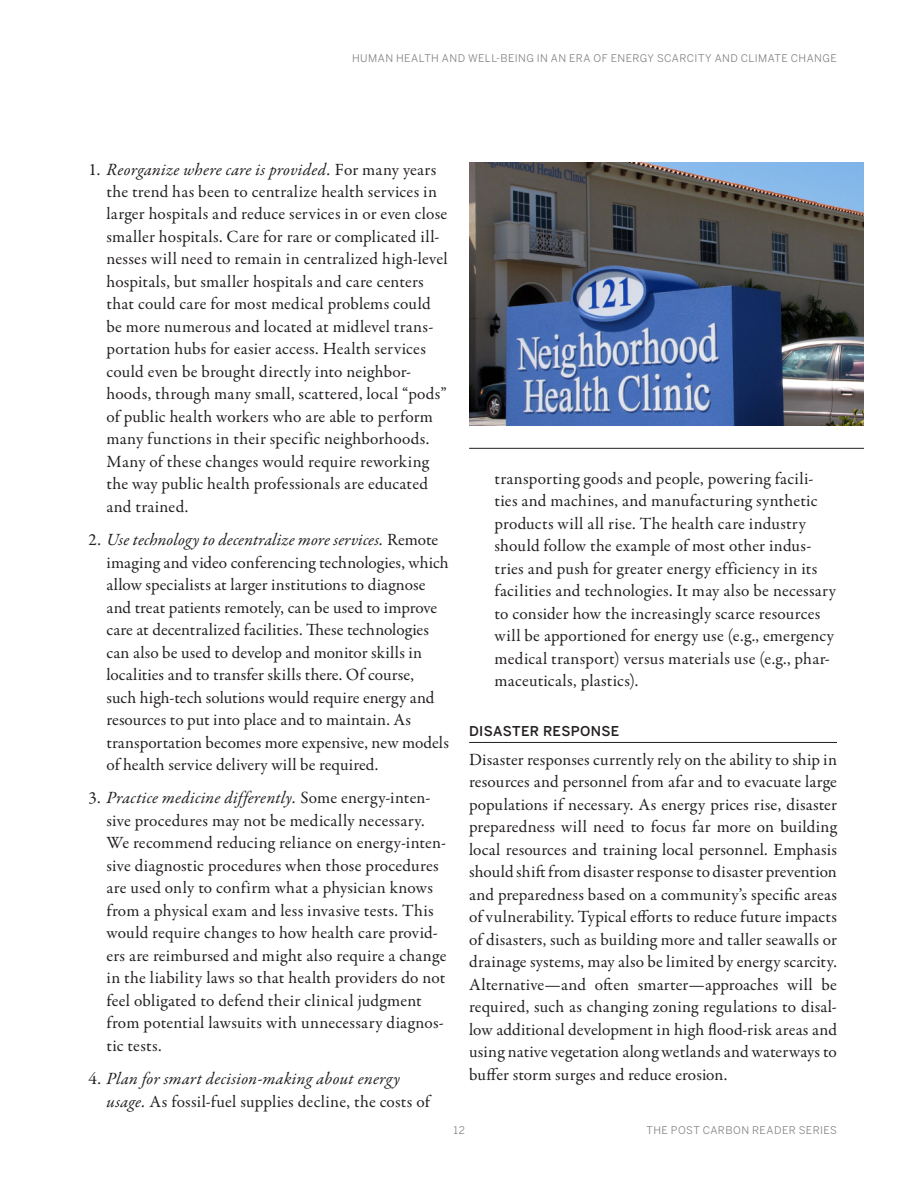
<style>
.page{position:relative;width:918px;height:1188px;background:#fff}
.page>*{position:absolute;margin:0;border:0;box-sizing:border-box;transform-origin:0 0}
.t1{font:17.25px/22.5px "Garamond Premr Pro";letter-spacing:.01em;color:#231f20}
.t2{font:italic 17.25px/22.5px "Garamond Premr Pro";letter-spacing:.02em;color:#231f20}
.t3{font:500 13.5px "Benton Sans F";letter-spacing:.02em;color:#231f20}
.t4{font:10.5px "Benton Sans F";letter-spacing:.045em;color:#808083}
.s1{font-style:italic}
.s2{font-style:normal}
</style>
<div class="page">
<hr style="left:469px;top:742px;width:368px;height:1px;background:#231f20">
<img style="left:469px;top:162px;width:395px;height:263px">
<hr style="left:469px;top:448px;width:395px;height:1px;background:#231f20">
<p class="t4" style="left:352px;top:52px;width:60px">HUMAN HEALTH</p>
<p class="t4" style="left:442px;top:52px;width:231px">AND WELL-BEING IN AN ERA OF ENERGY SCARC</p>
<p class="t4" style="left:695px;top:52px;width:72px">ITY AND CLIMATE</p>
<p class="t4" style="left:791px;top:52px;width:46px">CHANGE</p>
<p class="t1" style="left:106px;top:158px;width:343px;text-indent:-18px">1. <span class="s1">Reorganize where care is provided.</span> For many years the trend has been to centralize health services in larger hospitals and reduce services in or even close smaller hospitals. Care for rare or complicated ill&shy;nesses will need to remain in centralized high-level hospitals, but smaller hospitals and care centers that could care for most medical problems could be more numerous and located at midlevel trans&shy;portation hubs for easier access. Health services could even be brought directly into neighbor&shy;hoods, through many small, scattered, local “pods” of public health workers who are able to perform many functions in their specific neighborhoods.<br>Many of these changes would require reworking the way public health professionals are educated and trained.</p>
<p class="t1" style="left:107px;top:529px;width:344px;text-indent:-18px">2. <span class="s1">Use technology to decentralize more services.</span> Remote imaging and video conferencing technologies, which allow specialists at larger institutions to diagnose and treat patients remotely, can be used to improve care at decentralized facilities. These technologies can also be used to develop and monitor skills in localities and to transfer skills there. Of course,<br>such high-tech solutions would require energy and resources to put into place and to maintain. As transportation becomes more expensive, new models of health service delivery will be required.</p>
<p class="t1" style="left:107px;top:787px;width:341px;text-indent:-18px">3. <span class="s1">Practice medicine differently.</span> Some energy-inten&shy;sive procedures may not be medically necessary.<br>We recommend reducing reliance on energy-inten&shy;sive diagnostic procedures when those procedures are used only to confirm what a physician knows from a physical exam and less invasive tests. This would require changes to how health care provid&shy;ers are reimbursed and might also require a change in the liability laws so that health providers do not feel obligated to defend their clinical judgment from potential lawsuits with unnecessary diagnos&shy;tic tests.</p>
<p class="t2" style="left:107px;top:1068px;width:325px;text-indent:-18px"><span class="s2">4.</span> Plan for smart decision-making about energy usage. <span class="s2">As fossil-fuel supplies decline, the costs of</span></p>
<p class="t1" style="left:495px;top:468px;width:343px">transporting goods and people, powering facili&shy;ties and machines, and manufacturing synthetic products will all rise. The health care industry should follow the example of most other indus&shy;tries and push for greater energy efficiency in its facilities and technologies. It may also be necessary to consider how the increasingly scarce resources will be apportioned for energy use (e.g., emergency medical transport) versus materials use (e.g., phar&shy;maceuticals, plastics).</p>
<p class="t3" style="left:469px;top:723px;width:152px">DISASTER RESPONSE</p>
<p class="t1" style="left:469px;top:749px;width:369px;text-align:justify">Disaster responses currently rely on the ability to ship in resources and personnel from afar and to evacuate large populations if necessary. As energy prices rise, disaster preparedness will need to focus far more on building local resources and training local personnel. Emphasis should shift from disaster response to disaster prevention and preparedness based on a community’s specific areas of vulnerability. Typical efforts to reduce future impacts of disasters, such as building more and taller seawalls or drainage systems, may also be limited by energy scarcity.<br>Alternative—and often smarter—approaches will be required, such as changing zoning regulations to disal&shy;low additional development in high flood-risk areas and using native vegetation along wetlands and waterways to buffer storm surges and reduce erosion.</p>
<p class="t4" style="left:454px;top:1124px;width:13px">12</p>
<p class="t4" style="left:646px;top:1124px;width:65px">THE POST CARB</p>
<p class="t4" style="left:733px;top:1124px;width:28px">ON READER</p>
<p class="t4" style="left:799px;top:1124px;width:8px">SER</p>
<p class="t4" style="left:820px;top:1124px;width:11px">IES</p>
</div>
